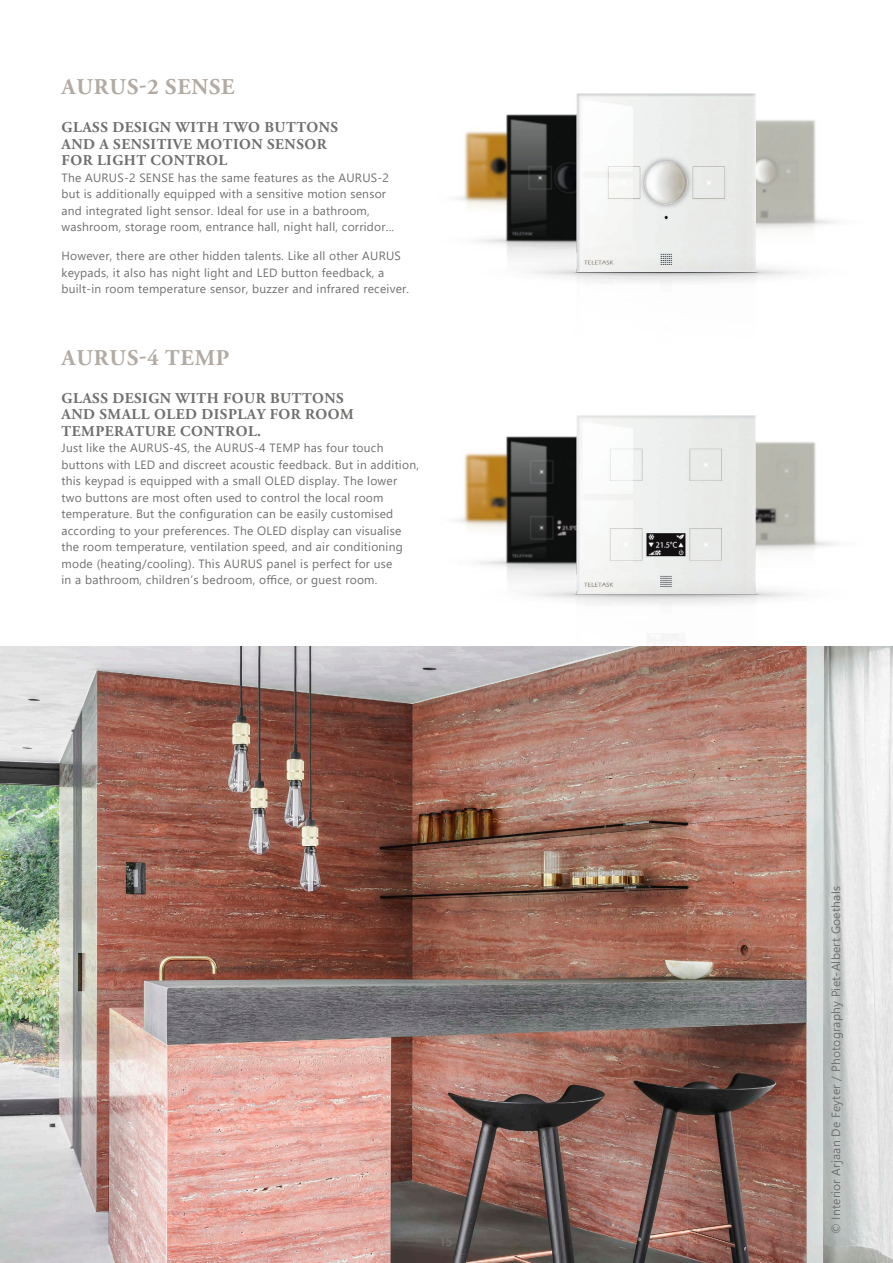
<style>
.page{position:relative;width:893px;height:1263px;background:#fff}
.page>*{position:absolute;margin:0;border:0;box-sizing:border-box;transform-origin:0 0}
.t1{font:700 22.5px "Adobe Garamond Pro";letter-spacing:.035em;color:#b3aaa3}
.t2{font:700 15px/16.5px "Adobe Garamond Pro";letter-spacing:.035em;color:#70706f}
.t3{font:600 13.5px "Segoe UI";color:#70706f}
.t4{font:12px/16.5px "Segoe UI";letter-spacing:.02em;color:#70706f}
</style>
<div class="page">
<img style="left:0;top:646px;width:893px;height:617px">
<img style="left:456px;top:93px;width:380px;height:192px">
<img style="left:381px;top:415px;width:512px;height:255px">
<h1 class="t1" style="left:62px;top:74px;width:174px">AURUS-2 SENSE</h1>
<p class="t2" style="left:62px;top:119px;width:278px">GLASS DESIGN WITH TWO BUTTONS<br>AND A SENSITIVE MOTION SENSOR<br>FOR LIGHT CONTROL</p>
<p class="t4" style="left:62px;top:168px;width:334px">The AURUS-2 SENSE has the same features as the AURUS-2 but is additionally equipped with a sensitive motion sensor and integrated light sensor. Ideal for use in a bathroom, washroom, storage room, entrance hall, night hall, corridor...</p>
<p class="t4" style="left:62px;top:247px;width:349px">However, there are other hidden talents. Like all other AURUS keypads, it also has night light and LED button feedback, a built-in room temperature sensor, buzzer and infrared receiver.</p>
<h1 class="t1" style="left:62px;top:345px;width:169px">AURUS-4 TEMP</h1>
<p class="t2" style="left:62px;top:390px;width:294px">GLASS DESIGN WITH FOUR BUTTONS<br>AND SMALL OLED DISPLAY FOR ROOM<br>TEMPERATURE CONTROL.</p>
<p class="t4" style="left:62px;top:438px;width:359px">Just like the AURUS-4S, the AURUS-4 TEMP has four touch buttons with LED and discreet acoustic feedback. But in addition, this keypad is equipped with a small OLED display. The lower two buttons are most often used to control the local room temperature. But the configuration can be easily customised according to your preferences. The OLED display can visualise the room temperature, ventilation speed, and air conditioning mode (heating/cooling). This AURUS panel is perfect for use<br>in a bathroom, children’s bedroom, office, or guest room.</p>
<p class="t3" style="left:440px;top:1228px;width:15px">15</p>
<p class="t4" style="left:827px;top:1234px;width:350px;rotate:-90deg">© Interior Arjaan De Feyter / Photography Piet-Albert Goethals</p>
</div>
